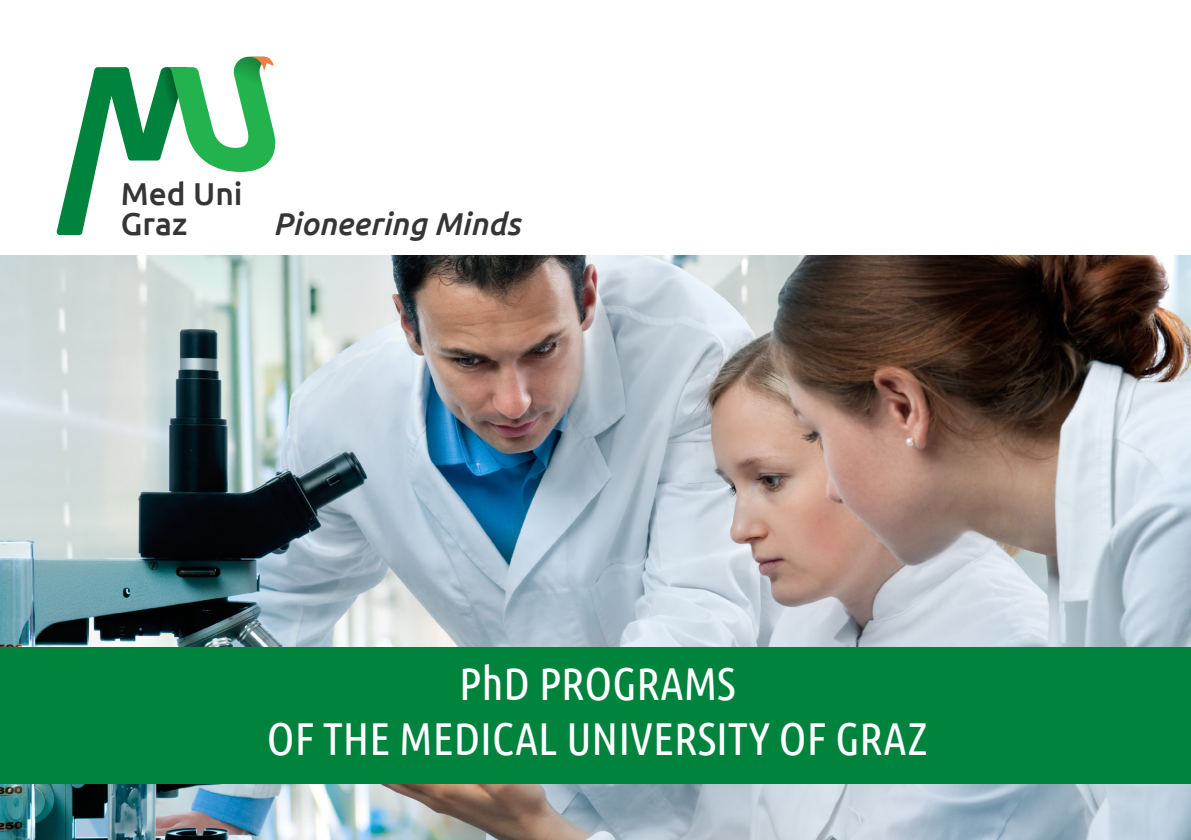
<style>
.page{position:relative;width:1191px;height:840px;background:#fff}
.page>*{position:absolute;margin:0;border:0;box-sizing:border-box;transform-origin:0 0}
.cover{font:46px "Ubuntu Condensed";color:#fff}
.t1{font:italic 500 31.6px "Ubuntu";color:#363536}
.t2{font:500 31.6px/29.4px "Ubuntu";color:#363536}
</style>
<div class="page">
<img style="left:0;top:255px;width:1191px;height:584px">
<div style="left:0;top:646px;width:1191px;height:136px;background:#00833d"></div>
<svg style="left:57px;top:57px;width:219px;height:178px"></svg>
<p class="t2" style="left:121px;top:178px;width:123px">Med Uni<br>Graz</p>
<p class="t1" style="left:273px;top:204px;width:248px">Pioneering Minds</p>
<p class="cover" style="left:459px;top:654px;width:278px">PhD PROGRAMS</p>
<p class="cover" style="left:267px;top:709px;width:662px">OF THE MEDICAL UNIVERSITY OF GRAZ</p>
</div>
